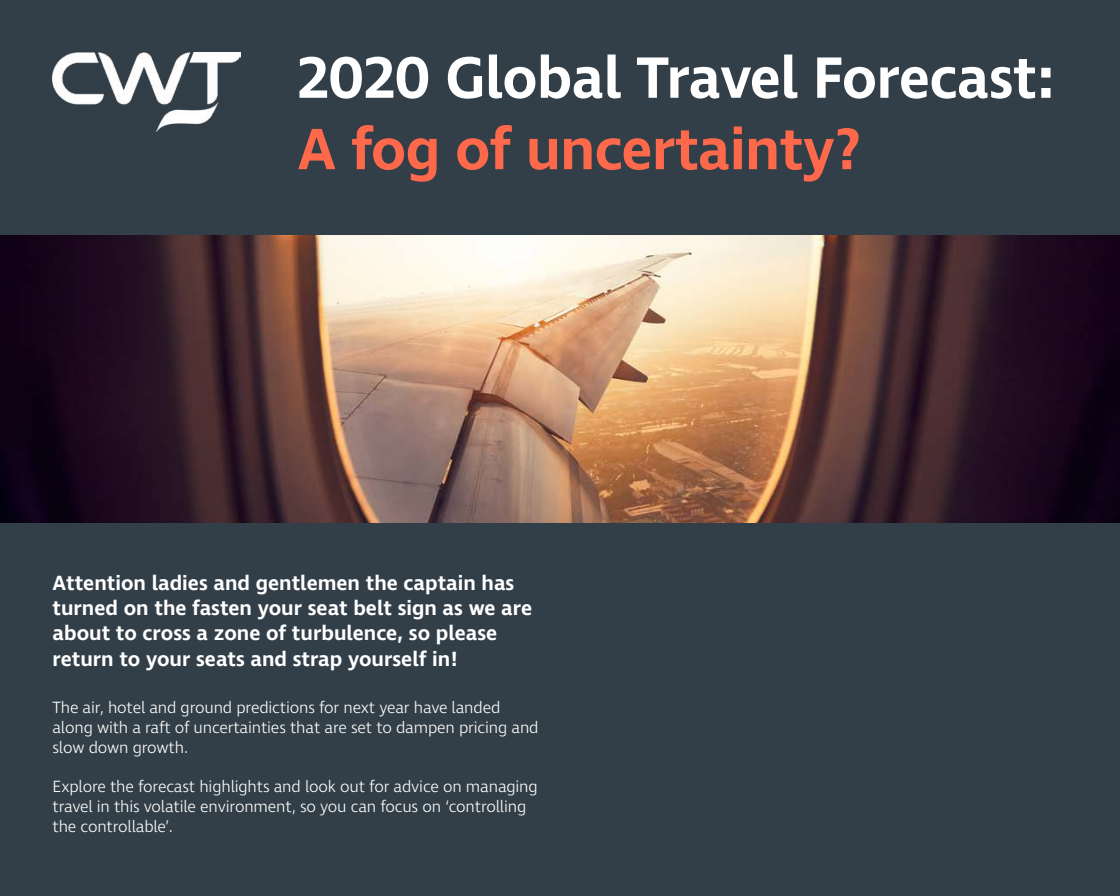
<style>
.page{position:relative;width:1120px;height:896px;background:#333f48}
.page>*{position:absolute;margin:0;border:0;box-sizing:border-box;transform-origin:0 0}
.t1{font:600 59.5px "Ingra";letter-spacing:-.01em;color:#fff}
.t2{font:600 59.5px "Ingra";letter-spacing:-.01em;color:#ff694b}
.t3{font:600 21px/25.6px "Ingra";color:#fff}
.t4{font:300 16.62px/19.9px "Ingra";letter-spacing:-.01em;color:#fff}
</style>
<div class="page">
<img style="left:0;top:236px;width:1120px;height:286px">
<img style="left:52px;top:52px;width:189px;height:80px">
<h1 class="t1" style="left:298px;top:41px;width:758px">2020 Global Travel Forecast:</h1>
<h1 class="t2" style="left:298px;top:112px;width:565px">A fog of uncertainty?</h1>
<p class="t3" style="left:52px;top:571px;width:481px">Attention ladies and gentlemen the captain has turned on the fasten your seat belt sign as we are about to cross a zone of turbulence, so please return to your seats and strap yourself in!</p>
<p class="t4" style="left:52px;top:698px;width:488px">The air, hotel and ground predictions for next year have landed along with a raft of uncertainties that are set to dampen pricing and slow down growth.</p>
<p class="t4" style="left:52px;top:778px;width:487px">Explore the forecast highlights and look out for advice on managing travel in this volatile environment, so you can focus on ‘controlling the controllable’.</p>
</div>
